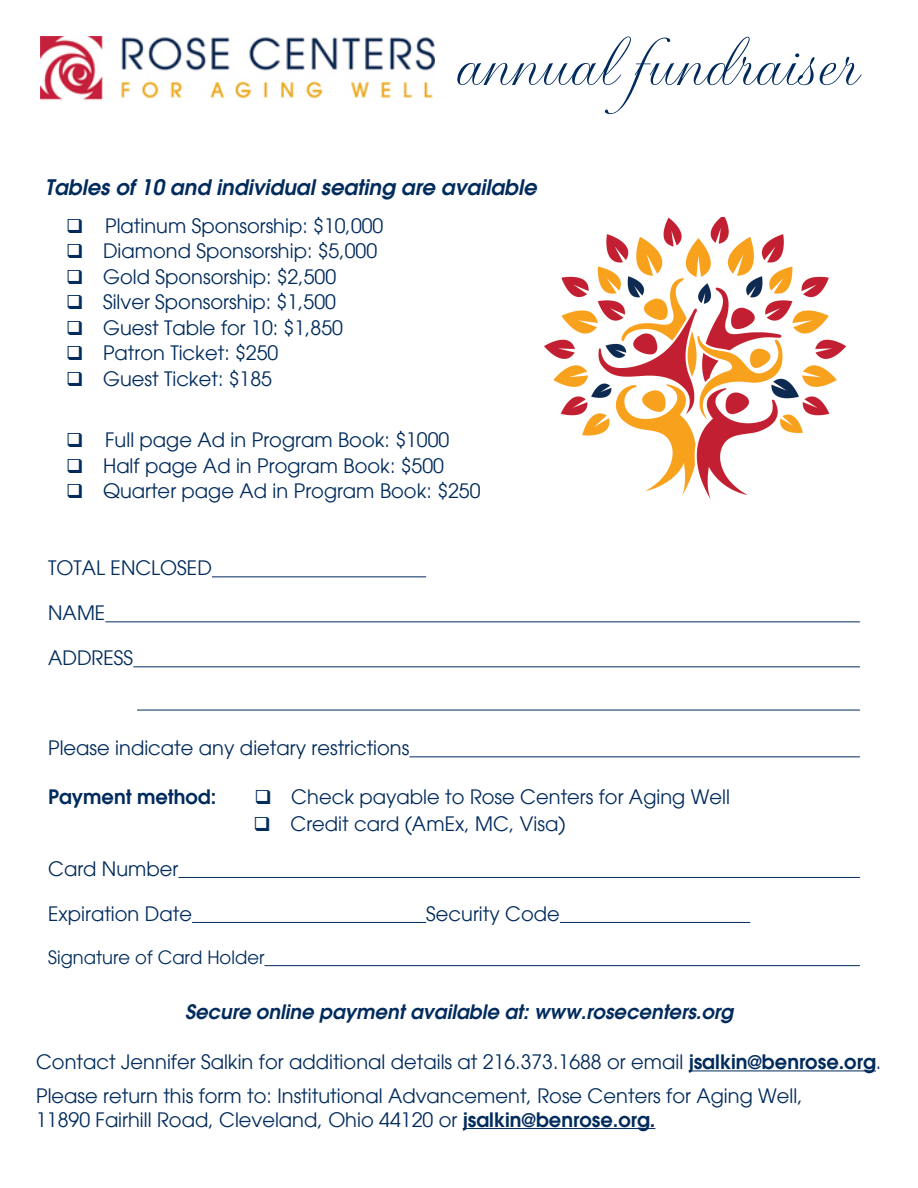
<style>
.page{position:relative;width:918px;height:1188px;background:#fff}
.page>*{position:absolute;margin:0;border:0;box-sizing:border-box;transform-origin:0 0}
.t1{font:72px "Gravura Let Plain";color:#002b5c}
.t2{font:italic 600 21px "Avant Garde";color:#002b5c}
.t3{font:19.5px "Avant Garde";color:#002b5c}
.t4{font:italic 600 19.5px "Avant Garde";color:#002b5c}
.t5{font:600 19.5px "Avant Garde";color:#002b5c}
.t6{font:18px "Avant Garde";color:#002b5c}
.s1{font-weight:600}
</style>
<div class="page">
<hr style="left:212px;top:576px;width:214px;height:1px;background:#002b5c">
<hr style="left:105px;top:621px;width:755px;height:1px;background:#002b5c">
<hr style="left:133px;top:666px;width:727px;height:1px;background:#002b5c">
<hr style="left:137px;top:710px;width:723px;height:1px;background:#002b5c">
<hr style="left:409px;top:756px;width:451px;height:1px;background:#002b5c">
<hr style="left:178px;top:877px;width:682px;height:1px;background:#002b5c">
<hr style="left:192px;top:922px;width:234px;height:1px;background:#002b5c">
<hr style="left:560px;top:922px;width:190px;height:1px;background:#002b5c">
<hr style="left:264px;top:965px;width:596px;height:1px;background:#002b5c">
<hr style="left:689px;top:1070px;width:187px;height:1px;background:#002b5c">
<hr style="left:463px;top:1128px;width:192px;height:1px;background:#002b5c">
<img style="left:40px;top:37px;width:395px;height:64px">
<img style="left:544px;top:218px;width:303px;height:282px">
<p class="t1" style="left:454px;top:18px;width:404px">annual fundraiser</p>
<p class="t2" style="left:45px;top:174px;width:493px">Tables of 10 and individual seating are available</p>
<p class="t3" style="left:66px;top:214px;width:319px">❑ Platinum Sponsorship: $10,000</p>
<p class="t3" style="left:66px;top:239px;width:313px">❑ Diamond Sponsorship: $5,000</p>
<p class="t3" style="left:66px;top:265px;width:272px">❑ Gold Sponsorship: $2,500</p>
<p class="t3" style="left:66px;top:290px;width:271px">❑ Silver Sponsorship: $1,500</p>
<p class="t3" style="left:66px;top:316px;width:278px">❑ Guest Table for 10: $1,850</p>
<p class="t3" style="left:66px;top:341px;width:214px">❑ Patron Ticket: $250</p>
<p class="t3" style="left:66px;top:367px;width:207px">❑ Guest Ticket: $185</p>
<p class="t3" style="left:66px;top:428px;width:385px">❑ Full page Ad in Program Book: $1000</p>
<p class="t3" style="left:66px;top:454px;width:379px">❑ Half page Ad in Program Book: $500</p>
<p class="t3" style="left:66px;top:479px;width:416px">❑ Quarter page Ad in Program Book: $250</p>
<p class="t3" style="left:48px;top:556px;width:165px">TOTAL ENCLOSED</p>
<p class="t3" style="left:48px;top:601px;width:59px">NAME</p>
<p class="t3" style="left:48px;top:646px;width:87px">ADDRESS</p>
<p class="t3" style="left:48px;top:736px;width:363px">Please indicate any dietary restrictions</p>
<p class="t5" style="left:48px;top:784px;width:170px">Payment method:</p>
<p class="t3" style="left:254px;top:785px;width:477px">❑ Check payable to Rose Centers for Aging Well</p>
<p class="t3" style="left:254px;top:812px;width:313px">❑ Credit card (AmEx, MC, Visa)</p>
<p class="t3" style="left:48px;top:857px;width:132px">Card Number</p>
<p class="t3" style="left:48px;top:902px;width:145px">Expiration Date</p>
<p class="t3" style="left:426px;top:902px;width:135px">Security Code</p>
<p class="t6" style="left:48px;top:946px;width:218px">Signature of Card Holder</p>
<p class="t4" style="left:185px;top:999px;width:549px">Secure online payment available at: www.rosecenters.org</p>
<p class="t3" style="left:36px;top:1050px;width:847px">Contact Jennifer Salkin for additional details at 216.373.1688 or email <span class="s1">jsalkin@benrose.org</span>.</p>
<p class="t3" style="left:36px;top:1084px;width:768px">Please return this form to: Institutional Advancement, Rose Centers for Aging Well,</p>
<p class="t3" style="left:36px;top:1108px;width:621px">11890 Fairhill Road, Cleveland, Ohio 44120 or <span class="s1">jsalkin@benrose.org.</span></p>
</div>
